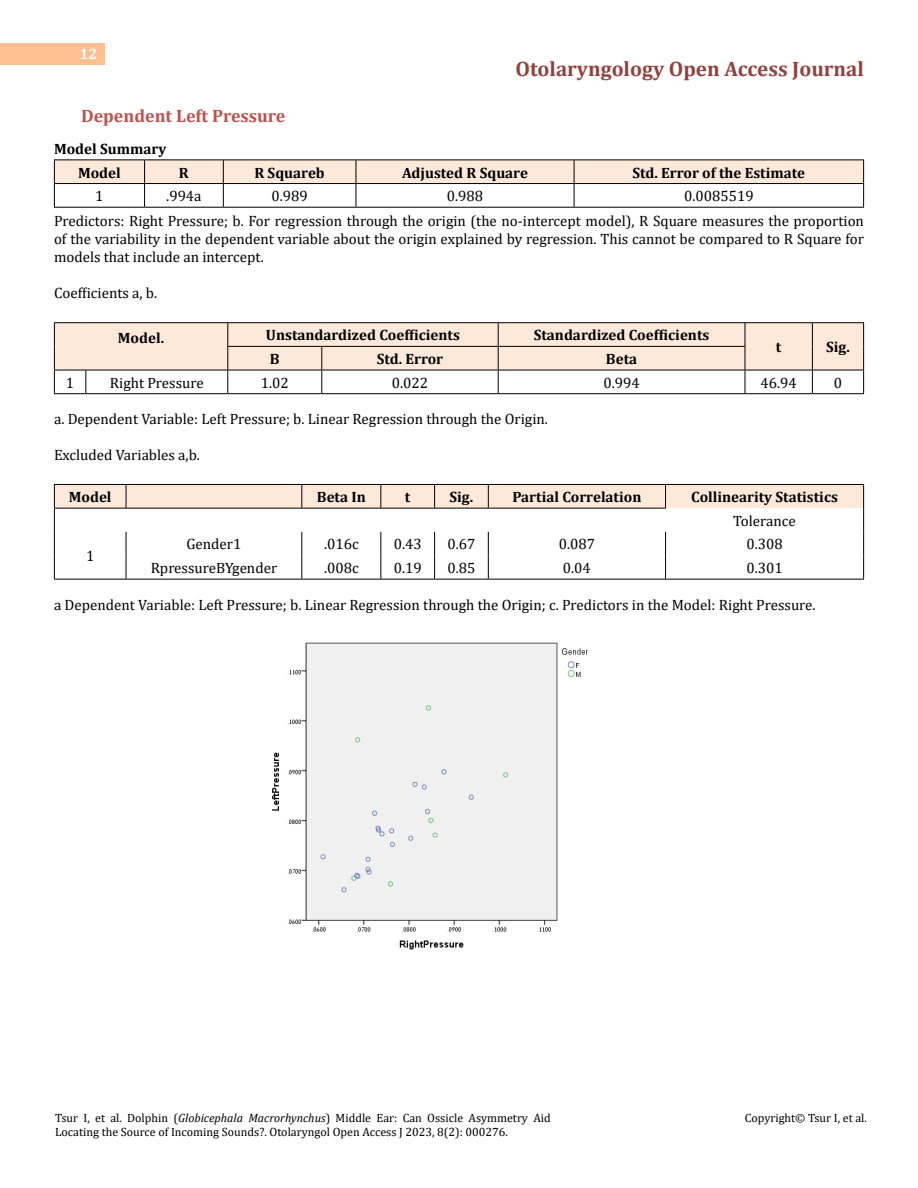
<style>
.page{position:relative;width:918px;height:1188px;background:#fff}
.page>*{position:absolute;margin:0;border:0;box-sizing:border-box;transform-origin:0 0}
.t1{font:700 21px "Cambria";color:#953f3c}
.t2{font:700 18px "Cambria";color:#c0504d}
.t3{font:15px/25.2px "Cambria";color:#000}
.t4{font:700 15px/24px "Cambria";color:#000}
.t5{font:700 15px "Cambria";color:#fff}
.t6{font:12px/14.2px "Cambria";color:#000}
.s1{font-style:italic}
</style>
<div class="page">
<div style="left:0;top:43px;width:105px;height:21px;background:#ffbf91"></div>
<hr style="left:54px;top:207px;width:91px;height:1px;background:#000">
<hr style="left:145px;top:207px;width:78px;height:1px;background:#000">
<hr style="left:223px;top:207px;width:133px;height:1px;background:#000">
<hr style="left:356px;top:207px;width:218px;height:1px;background:#000">
<hr style="left:574px;top:207px;width:290px;height:1px;background:#000">
<svg style="left:54px;top:160px;width:810px;height:47px"></svg>
<hr style="left:54px;top:322px;width:32px;height:1px;background:#000">
<hr style="left:86px;top:322px;width:142px;height:1px;background:#000">
<hr style="left:228px;top:322px;width:94px;height:1px;background:#000">
<hr style="left:322px;top:322px;width:176px;height:1px;background:#000">
<hr style="left:498px;top:322px;width:247px;height:1px;background:#000">
<hr style="left:745px;top:322px;width:67px;height:1px;background:#000">
<hr style="left:812px;top:322px;width:52px;height:1px;background:#000">
<svg style="left:54px;top:323px;width:810px;height:70px"></svg>
<hr style="left:54px;top:393px;width:32px;height:1px;background:#000">
<hr style="left:86px;top:393px;width:142px;height:1px;background:#000">
<hr style="left:228px;top:393px;width:94px;height:1px;background:#000">
<hr style="left:322px;top:393px;width:176px;height:1px;background:#000">
<hr style="left:498px;top:393px;width:247px;height:1px;background:#000">
<hr style="left:745px;top:393px;width:67px;height:1px;background:#000">
<hr style="left:812px;top:393px;width:52px;height:1px;background:#000">
<hr style="left:54px;top:579px;width:72px;height:1px;background:#000">
<hr style="left:126px;top:579px;width:176px;height:1px;background:#000">
<hr style="left:302px;top:579px;width:79px;height:1px;background:#000">
<hr style="left:381px;top:579px;width:54px;height:1px;background:#000">
<hr style="left:435px;top:579px;width:53px;height:1px;background:#000">
<hr style="left:488px;top:579px;width:178px;height:1px;background:#000">
<hr style="left:666px;top:579px;width:198px;height:1px;background:#000">
<svg style="left:54px;top:484px;width:810px;height:95px"></svg>
<img style="left:272px;top:642px;width:316px;height:308px">
<p class="t5" style="left:80px;top:44px;width:19px">12</p>
<h1 class="t1" style="left:516px;top:54px;width:350px">Otolaryngology Open Access Journal</h1>
<p class="t2" style="left:81px;top:103px;width:206px">Dependent Left Pressure</p>
<p class="t4" style="left:78px;top:136px;width:90px;text-indent:-24px">Model Summary<br>Model</p>
<p class="t4" style="left:179px;top:160px;width:11px">R</p>
<p class="t4" style="left:254px;top:160px;width:72px">R Squareb</p>
<p class="t4" style="left:402px;top:160px;width:127px">Adjusted R Square</p>
<p class="t4" style="left:633px;top:160px;width:174px">Std. Error of the Estimate</p>
<p class="t3" style="left:54px;top:183px;width:812px;text-indent:630px">0.0085519<br>Predictors: Right Pressure; b. For regression through the origin (the no-intercept model), R Square measures the proportion</p>
<p class="t3" style="left:54px;top:230px;width:812px;line-height:18px">of the variability in the dependent variable about the origin explained by regression. This cannot be compared to R Square for models that include an intercept.</p>
<p class="t3" style="left:54px;top:281px;width:105px">Coefficients a, b.</p>
<p class="t4" style="left:118px;top:326px;width:48px">Model.</p>
<p class="t4" style="left:266px;top:323px;width:196px">Unstandardized Coefficients</p>
<p class="t4" style="left:534px;top:323px;width:177px">Standardized Coefficients</p>
<p class="t4" style="left:776px;top:335px;width:7px">t</p>
<p class="t4" style="left:826px;top:335px;width:25px">Sig.</p>
<p class="t4" style="left:270px;top:346px;width:11px">B</p>
<p class="t4" style="left:377px;top:346px;width:68px">Std. Error</p>
<p class="t4" style="left:606px;top:346px;width:33px">Beta</p>
<p class="t3" style="left:66px;top:370px;width:10px">1</p>
<p class="t3" style="left:110px;top:370px;width:95px">Right Pressure</p>
<p class="t3" style="left:261px;top:370px;width:30px">1.02</p>
<p class="t3" style="left:392px;top:370px;width:38px">0.022</p>
<p class="t3" style="left:603px;top:370px;width:38px">0.994</p>
<p class="t3" style="left:761px;top:370px;width:38px">46.94</p>
<p class="t3" style="left:834px;top:370px;width:10px">0</p>
<p class="t3" style="left:54px;top:406px;width:495px">a. Dependent Variable: Left Pressure; b. Linear Regression through the Origin.</p>
<p class="t3" style="left:54px;top:442px;width:147px">Excluded Variables a,b.</p>
<p class="t4" style="left:69px;top:485px;width:44px">Model</p>
<p class="t4" style="left:317px;top:485px;width:50px">Beta In</p>
<p class="t4" style="left:405px;top:485px;width:7px">t</p>
<p class="t4" style="left:450px;top:485px;width:25px">Sig.</p>
<p class="t4" style="left:512px;top:485px;width:130px">Partial Correlation</p>
<p class="t4" style="left:691px;top:485px;width:148px">Collinearity Statistics</p>
<p class="t3" style="left:733px;top:508px;width:64px">Tolerance</p>
<p class="t3" style="left:86px;top:544px;width:10px">1</p>
<p class="t3" style="left:95px;top:183px;width:10px">1</p>
<p class="t3" style="left:166px;top:183px;width:37px">.994a</p>
<p class="t3" style="left:271px;top:183px;width:38px">0.989</p>
<p class="t3" style="left:447px;top:183px;width:38px">0.988</p>
<p class="t3" style="left:186px;top:532px;width:57px">Gender1</p>
<p class="t3" style="left:324px;top:532px;width:36px">.016c</p>
<p class="t3" style="left:394px;top:532px;width:30px">0.43</p>
<p class="t3" style="left:447px;top:532px;width:30px">0.67</p>
<p class="t3" style="left:559px;top:532px;width:38px">0.087</p>
<p class="t3" style="left:746px;top:532px;width:38px">0.308</p>
<p class="t3" style="left:151px;top:555px;width:128px">RpressureBYgender</p>
<p class="t3" style="left:324px;top:555px;width:36px">.008c</p>
<p class="t3" style="left:394px;top:555px;width:30px">0.19</p>
<p class="t3" style="left:447px;top:555px;width:30px">0.85</p>
<p class="t3" style="left:563px;top:555px;width:30px">0.04</p>
<p class="t3" style="left:746px;top:555px;width:38px">0.301</p>
<p class="t3" style="left:54px;top:592px;width:763px">a Dependent Variable: Left Pressure; b. Linear Regression through the Origin; c. Predictors in the Model: Right Pressure.</p>
<p class="t6" style="left:55px;top:1111px;width:497px">Tsur I, et al. Dolphin (<span class="s1">Globicephala Macrorhynchus</span>) Middle Ear: Can Ossicle Asymmetry Aid<br>Locating the Source of Incoming Sounds?. Otolaryngol Open Access J 2023, 8(2): 000276.</p>
<p class="t6" style="left:745px;top:1111px;width:124px">Copyright© Tsur I, et al.</p>
</div>
